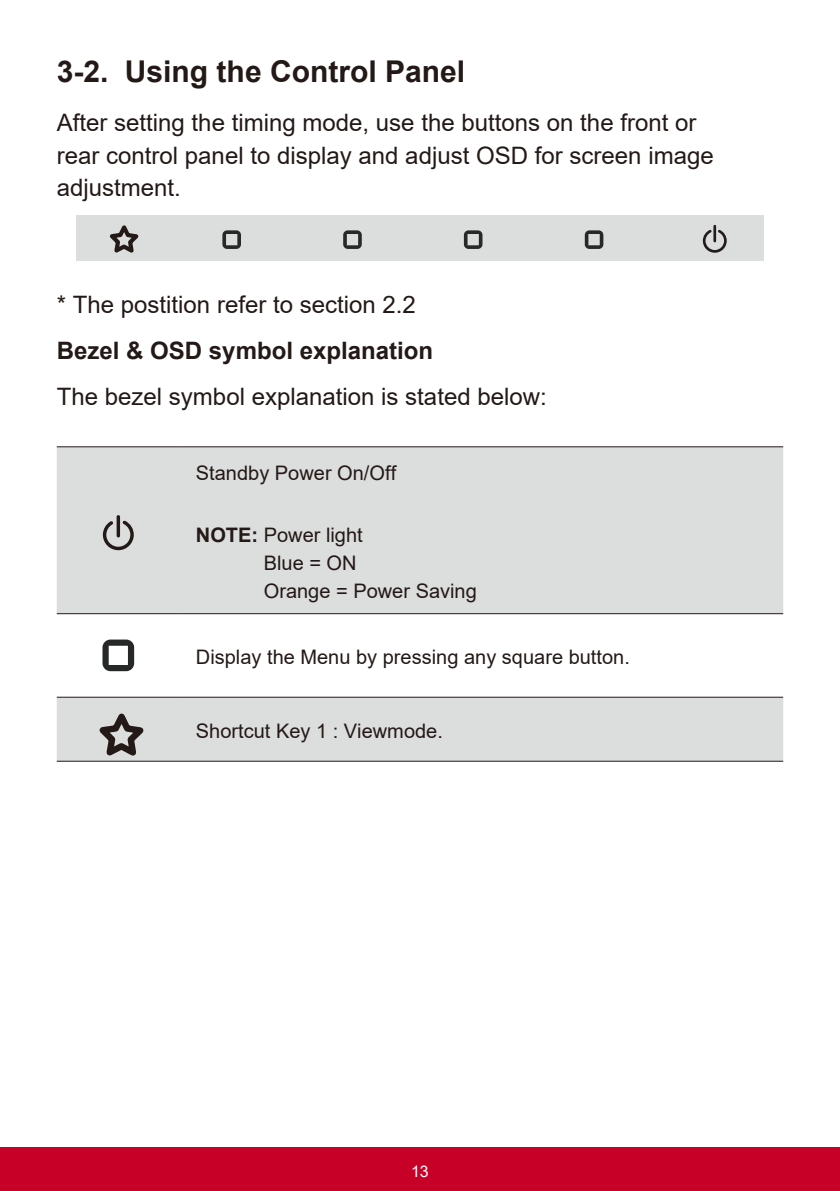
<style>
.page{position:relative;width:840px;height:1191px;background:#fff}
.page>*{position:absolute;margin:0;border:0;box-sizing:border-box;transform-origin:0 0}
.Heading_15{font:700 30px "Arial";color:#231916}
.Body{font:24px/32px "Arial";color:#231916}
.Body-2{font:700 24px "Arial";color:#231916}
.Table{font:20px/28px "Arial";color:#231916}
.t1{font:16px "Arial";color:#fff}
.s1{font-weight:700}
</style>
<div class="page">
<div style="left:0;top:1147px;width:839px;height:44px;background:#c70027"></div>
<div style="left:76px;top:215px;width:687px;height:46px;background:#dcdddd"></div>
<svg style="left:584px;top:230px;width:19px;height:19px"></svg>
<svg style="left:463px;top:230px;width:19px;height:19px"></svg>
<svg style="left:343px;top:230px;width:18px;height:19px"></svg>
<svg style="left:222px;top:230px;width:19px;height:19px"></svg>
<svg style="left:702px;top:225px;width:24px;height:28px"></svg>
<svg style="left:110px;top:225px;width:29px;height:28px"></svg>
<svg style="left:57px;top:447px;width:725px;height:313px;fill:#dcdddd"></svg>
<hr style="left:57px;top:446px;width:123px;height:1px;background:#231916">
<hr style="left:180px;top:446px;width:602px;height:1px;background:#231916">
<hr style="left:57px;top:613px;width:123px;height:1px;background:#231916">
<hr style="left:180px;top:613px;width:602px;height:1px;background:#231916">
<hr style="left:57px;top:696px;width:123px;height:1px;background:#231916">
<hr style="left:180px;top:696px;width:602px;height:1px;background:#231916">
<hr style="left:57px;top:760px;width:123px;height:1px;background:#231916">
<hr style="left:180px;top:760px;width:602px;height:1px;background:#231916">
<svg style="left:103px;top:520px;width:31px;height:30px"></svg>
<svg style="left:116px;top:515px;width:4px;height:22px"></svg>
<svg style="left:102px;top:639px;width:32px;height:32px"></svg>
<svg style="left:96px;top:710px;width:48px;height:48px;background:#9c9a98"></svg>
<p class="Heading_15" style="left:57px;top:51px;width:410px">3-2. Using the Control Panel</p>
<p class="Body" style="left:57px;top:107px;width:658px">After setting the timing mode, use the buttons on the front or rear control panel to display and adjust OSD for screen image adjustment.</p>
<p class="Body" style="left:57px;top:288px;width:360px">* The postition refer to section 2.2</p>
<p class="Body-2" style="left:57px;top:334px;width:378px">Bezel &amp; OSD symbol explanation</p>
<p class="Body" style="left:57px;top:381px;width:491px">The bezel symbol explanation is stated below:</p>
<p class="Table" style="left:196px;top:459px;width:202px">Standby Power On/Off</p>
<p class="Table" style="left:263px;top:520px;width:214px;text-indent:-68px"><span class="s1">NOTE:</span> Power light<br>Blue = ON<br>Orange = Power Saving</p>
<p class="Table" style="left:196px;top:643px;width:435px">Display the Menu by pressing any square button.</p>
<p class="Table" style="left:196px;top:716px;width:248px">Shortcut Key 1 : Viewmode.</p>
<p class="t1" style="left:411px;top:1160px;width:19px">13</p>
</div>
